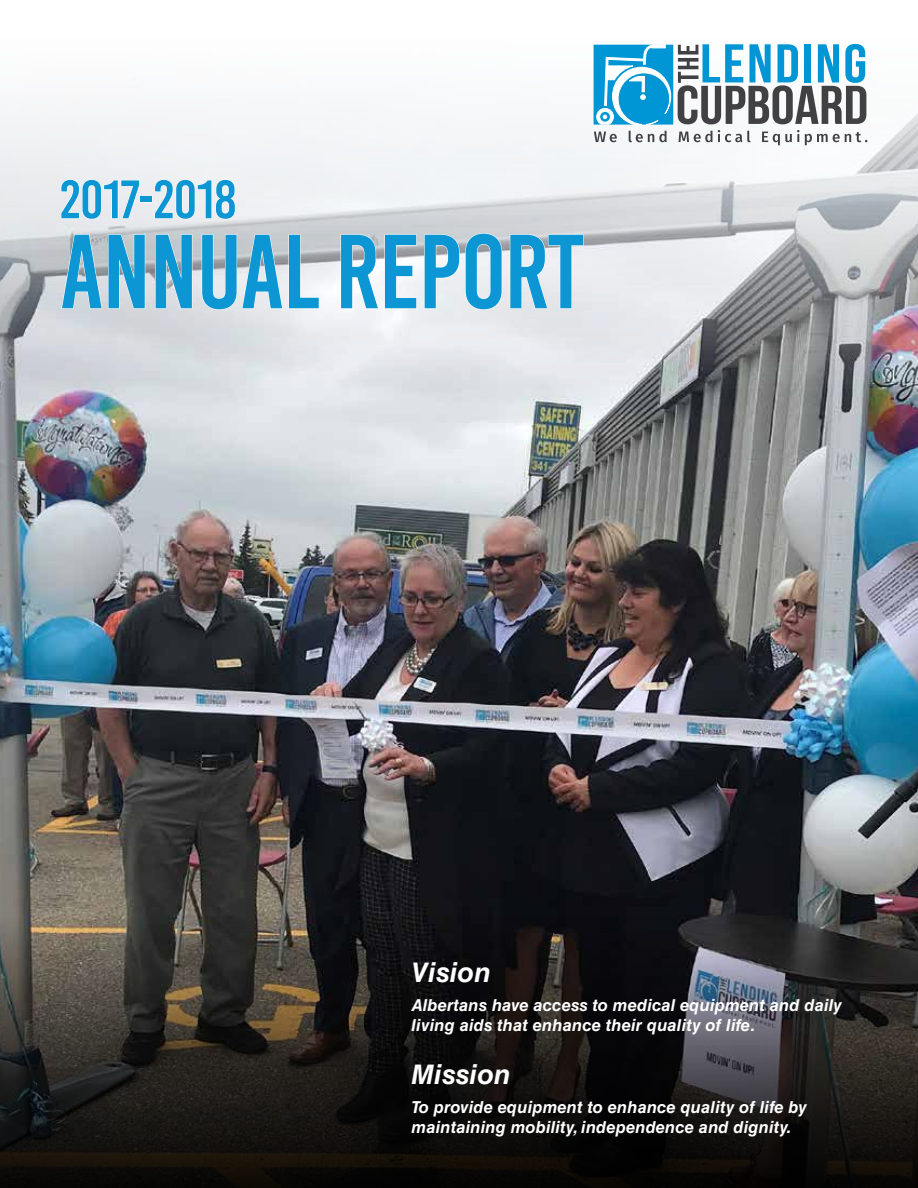
<style>
.page{position:relative;width:918px;height:1188px;background:#fff}
.page>*{position:absolute;margin:0;border:0;box-sizing:border-box;transform-origin:0 0}
.t1{font:105px "Bebas Kai";letter-spacing:-.01em;color:#0c97d4}
.t2{font:54px "Bebas Kai";letter-spacing:-.01em;color:#0c97d4}
.t3{font:italic 700 27px "Helvetica LT Std";letter-spacing:.01em;color:#fff}
.t4{font:italic 700 16.5px/19.8px "Helvetica LT Std";letter-spacing:.01em;color:#fff}
</style>
<div class="page">
<img style="left:0;top:43px;width:918px;height:874px">
<svg style="left:61px;top:179px;width:79px;height:41px"></svg>
<div style="left:141px;top:197px;width:11px;height:5px;border:1px solid #fff"></div>
<svg style="left:154px;top:179px;width:82px;height:41px"></svg>
<svg style="left:61px;top:234px;width:41px;height:75px;background:#c5c9cd"></svg>
<svg style="left:108px;top:234px;width:37px;height:75px;background:#cdd0d4"></svg>
<svg style="left:155px;top:234px;width:38px;height:75px;background:#ced0d5"></svg>
<svg style="left:201px;top:234px;width:118px;height:76px"></svg>
<svg style="left:340px;top:234px;width:77px;height:75px"></svg>
<svg style="left:424px;top:233px;width:78px;height:77px"></svg>
<svg style="left:510px;top:234px;width:74px;height:75px"></svg>
<svg style="left:0;top:917px;width:918px;height:271px;background:#23201f"></svg>
<svg style="left:594px;top:44px;width:273px;height:101px"></svg>
<h2 class="t2" style="left:60px;top:171px;width:178px">2017-2018</h2>
<h1 class="t1" style="left:60px;top:216px;width:526px">ANNUAL REPORT</h1>
<h3 class="t3" style="left:412px;top:956px;width:81px">Vision</h3>
<p class="t4" style="left:412px;top:995px;width:432px">Albertans have access to medical equipment and daily living aids that enhance their quality of life.</p>
<h3 class="t3" style="left:412px;top:1058px;width:101px">Mission</h3>
<p class="t4" style="left:412px;top:1097px;width:397px">To provide equipment to enhance quality of life by maintaining mobility, independence and dignity.</p>
</div>
